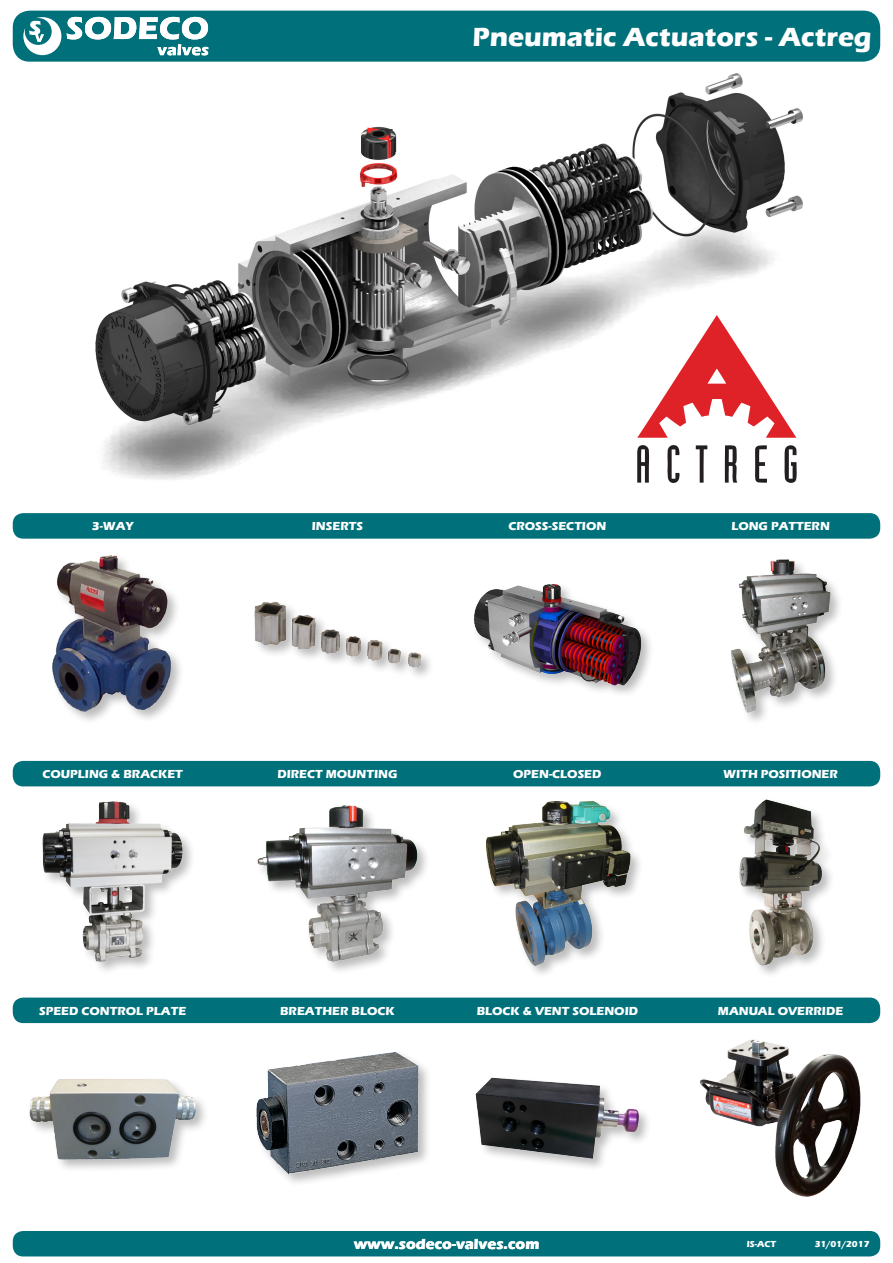
<style>
.page{position:relative;width:893px;height:1263px;background:#fff}
.page>*{position:absolute;margin:0;border:0;box-sizing:border-box;transform-origin:0 0}
.t1{font:700 27px "Eras ITC";color:#fff}
.t2{font:700 15px "Eras ITC";color:#fff}
.t3{font:700 12px "Eras ITC";color:#fff}
.t4{font:700 9px "Eras ITC";color:#fff}
</style>
<div class="page">
<div style="left:13px;top:1231px;width:867px;height:25px;background:#00707b;border-radius:10px"></div>
<div style="left:13px;top:11px;width:867px;height:51px;background:#00707b;border-radius:17px"></div>
<div style="left:13px;top:513px;width:867px;height:26px;background:#00707b;border-radius:10px"></div>
<div style="left:13px;top:761px;width:867px;height:25px;background:#00707b;border-radius:10px"></div>
<div style="left:13px;top:997px;width:867px;height:26px;background:#00707b;border-radius:10px"></div>
<img style="left:95px;top:73px;width:708px;height:410px">
<img style="left:52px;top:555px;width:127px;height:164px">
<div style="left:252px;top:600px;width:183px;height:81px;background:#231f20;opacity:.3"></div>
<img style="left:252px;top:600px;width:170px;height:68px">
<div style="left:472px;top:582px;width:182px;height:116px;background:#231f20;opacity:.3"></div>
<img style="left:472px;top:582px;width:170px;height:104px">
<div style="left:729px;top:557px;width:115px;height:169px;background:#231f20;opacity:.3"></div>
<img style="left:729px;top:557px;width:103px;height:162px">
<div style="left:41px;top:800px;width:156px;height:175px;background:#231f20;opacity:.3"></div>
<img style="left:41px;top:800px;width:146px;height:165px">
<div style="left:256px;top:804px;width:174px;height:171px;background:#231f20;opacity:.3"></div>
<img style="left:256px;top:804px;width:166px;height:159px">
<div style="left:484px;top:798px;width:160px;height:180px;background:#231f20;opacity:.3"></div>
<img style="left:484px;top:798px;width:148px;height:169px">
<div style="left:738px;top:797px;width:97px;height:182px;background:#231f20;opacity:.3"></div>
<img style="left:738px;top:797px;width:86px;height:170px">
<div style="left:28px;top:1077px;width:182px;height:96px;background:#231f20;opacity:.3"></div>
<img style="left:28px;top:1077px;width:170px;height:84px">
<div style="left:254px;top:1050px;width:178px;height:137px;background:#231f20;opacity:.3"></div>
<img style="left:254px;top:1050px;width:168px;height:127px">
<div style="left:474px;top:1076px;width:178px;height:96px;background:#231f20;opacity:.3"></div>
<img style="left:474px;top:1076px;width:168px;height:87px">
<img style="left:700px;top:1039px;width:161px;height:158px">
<svg style="left:637px;top:315px;width:159px;height:123px"></svg>
<svg style="left:636px;top:445px;width:13px;height:38px"></svg>
<svg style="left:666px;top:444px;width:14px;height:39px"></svg>
<svg style="left:784px;top:444px;width:13px;height:39px"></svg>
<svg style="left:696px;top:445px;width:11px;height:38px"></svg>
<svg style="left:725px;top:445px;width:12px;height:38px"></svg>
<svg style="left:755px;top:445px;width:12px;height:38px"></svg>
<svg style="left:23px;top:17px;width:38px;height:38px"></svg>
<svg style="left:67px;top:17px;width:141px;height:38px"></svg>
<p class="t1" style="left:472px;top:21px;width:401px">Pneumatic Actuators - Actreg</p>
<p class="t3" style="left:92px;top:519px;width:43px">3-WAY</p>
<p class="t3" style="left:312px;top:519px;width:53px">INSERTS</p>
<p class="t3" style="left:42px;top:767px;width:142px">COUPLING &amp; BRACKET</p>
<p class="t3" style="left:277px;top:767px;width:121px">DIRECT MOUNTING</p>
<p class="t3" style="left:508px;top:519px;width:99px">CROSS-SECTION</p>
<p class="t3" style="left:513px;top:767px;width:90px">OPEN-CLOSED</p>
<p class="t3" style="left:731px;top:519px;width:100px">LONG PATTERN</p>
<p class="t3" style="left:723px;top:767px;width:116px">WITH POSITIONER</p>
<p class="t3" style="left:39px;top:1003px;width:149px">SPEED CONTROL PLATE</p>
<p class="t3" style="left:280px;top:1003px;width:116px">BREATHER BLOCK</p>
<p class="t3" style="left:477px;top:1003px;width:163px">BLOCK &amp; VENT SOLENOID</p>
<p class="t3" style="left:718px;top:1003px;width:127px">MANUAL OVERRIDE</p>
<p class="t2" style="left:354px;top:1235px;width:187px">www.sodeco-valves.com</p>
<p class="t4" style="left:747px;top:1239px;width:31px">IS-ACT</p>
<p class="t4" style="left:815px;top:1239px;width:56px">31/01/2017</p>
</div>
